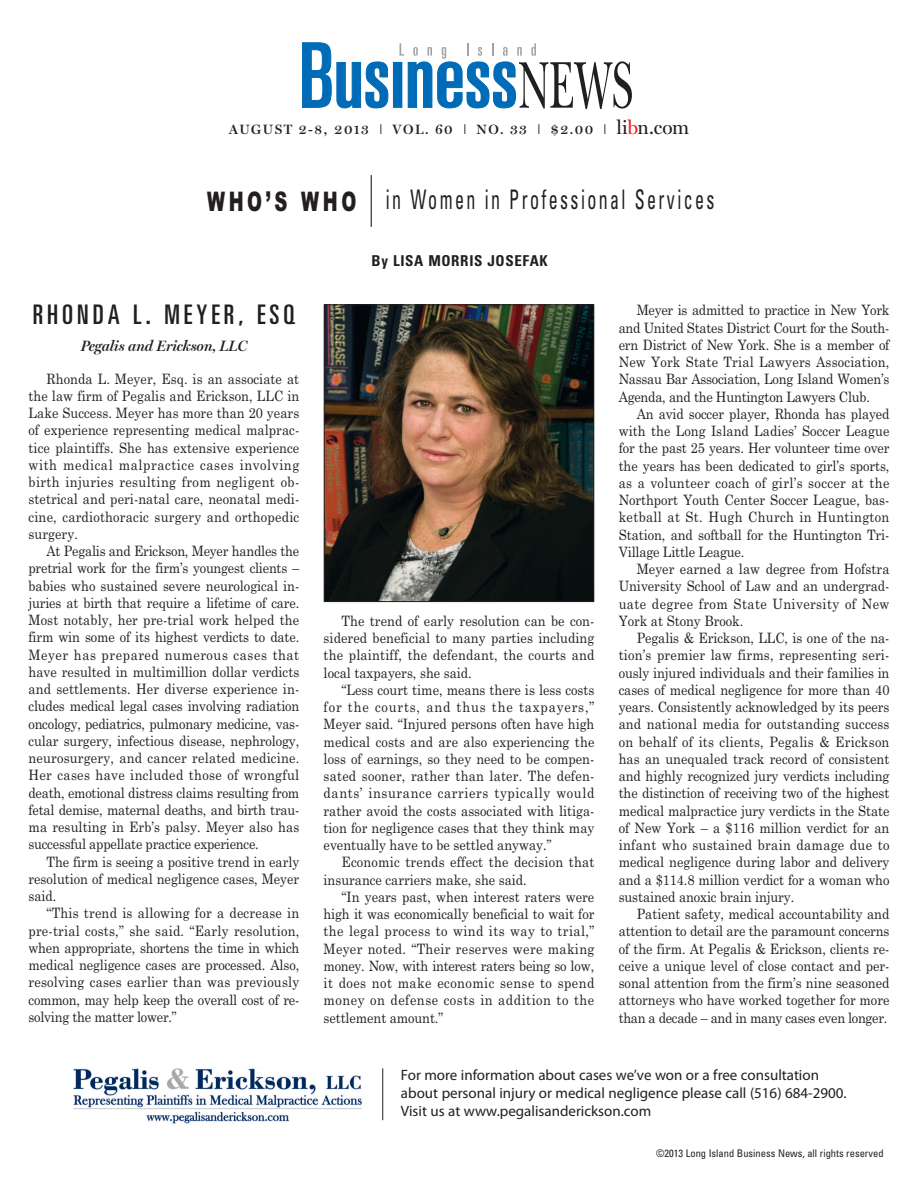
<style>
.page{position:relative;width:918px;height:1188px;background:#fff}
.page>*{position:absolute;margin:0;border:0;box-sizing:border-box;transform-origin:0 0}
.t1{font:condensed 27px "Univers LT Std";letter-spacing:.135em;color:#231f20;scale:.67 1}
.t2{font:ultra-condensed 27px "Univers LT Std";letter-spacing:.15em;color:#231f20}
.t3{font:15px/18px "Myriad Pro";color:#231f20}
.t4{font:italic 600 15px "Miller Display";letter-spacing:-.01em;color:#231f20}
.t5{font:700 condensed 15px "Univers LT Std";letter-spacing:.045em;color:#231f20}
.t6{font:14.25px/17.2px "Century Schoolbook";color:#231f20;text-align:justify;scale:.9 1}
.t7{font:600 13.5px "Miller Display";letter-spacing:.115em;color:#231f20}
.t8{font:condensed 10.5px "Univers LT Std";color:#231f20}
.s1{font-family:"Univers LT Std";font-weight:300;font-stretch:condensed}
.s2{font-weight:400;font-size:19.5px}
.s3{font-weight:400;font-size:19.5px;color:#ee1d23}
.s4{font-family:"Arial";font-weight:900;font-stretch:normal}
</style>
<div class="page">
<svg style="left:302px;top:43px;width:29px;height:65px"></svg>
<svg style="left:337px;top:62px;width:51px;height:46px"></svg>
<div style="left:393px;top:62px;width:9px;height:45px;background:#006bb6"></div>
<svg style="left:400px;top:43px;width:232px;height:66px"></svg>
<img style="left:326px;top:307px;width:266px;height:293px">
<div style="left:324px;top:305px;width:270px;height:297px;border:1px solid #231f20"></div>
<hr style="left:371px;top:175px;width:1px;height:52px;background:#231f20">
<img style="left:73px;top:1068px;width:289px;height:56px">
<hr style="left:382px;top:1068px;width:1px;height:52px;background:#231f20">
<p class="t7" style="left:229px;top:125px;width:462px">AUGUST 2-8, 2013 <span class="s1">I</span> VOL. 60 <span class="s1">I</span> NO. 33 <span class="s1">I</span> $2.00 <span class="s1">I</span> <span class="s2">li</span><span class="s3">b</span><span class="s2">n.com</span></p>
<h1 class="t1" style="left:207px;top:189px;width:759px"><span class="s4">WHO’S WHO</span> in Women in Professional Services</h1>
<h1 class="t2" style="left:33px;top:305px;width:264px">RHONDA L. MEYER, ESQ</h1>
<p class="t4" style="left:81px;top:341px;width:168px">Pegalis and Erickson, LLC</p>
<p class="t6" style="left:29px;top:370px;width:302px;text-indent:18px">Rhonda L. Meyer, Esq. is an associate at the law firm of Pegalis and Erickson, LLC in Lake Success. Meyer has more than 20 years of experience representing medical malprac&shy;tice plaintiffs. She has extensive experience with medical malpractice cases involving birth injuries resulting from negligent ob&shy;stetrical and peri-natal care, neonatal medi&shy;cine, cardiothoracic surgery and orthopedic surgery.</p>
<p class="t6" style="left:29px;top:543px;width:302px;text-indent:18px">At Pegalis and Erickson, Meyer handles the pretrial work for the firm’s youngest clients – babies who sustained severe neurological in&shy;juries at birth that require a lifetime of care.<br>Most notably, her pre-trial work helped the firm win some of its highest verdicts to date.<br>Meyer has prepared numerous cases that have resulted in multimillion dollar verdicts and settlements. Her diverse experience in&shy;cludes medical legal cases involving radiation oncology, pediatrics, pulmonary medicine, vas&shy;cular surgery, infectious disease, nephrology, neurosurgery, and cancer related medicine.<br>Her cases have included those of wrongful death, emotional distress claims resulting from fetal demise, maternal deaths, and birth trau&shy;ma resulting in Erb’s palsy. Meyer also has successful appellate practice experience.</p>
<p class="t6" style="left:29px;top:853px;width:302px;text-indent:18px">The firm is seeing a positive trend in early resolution of medical negligence cases, Meyer said.</p>
<p class="t6" style="left:29px;top:905px;width:302px;text-indent:18px">“This trend is allowing for a decrease in pre-trial costs,” she said. “Early resolution, when appropriate, shortens the time in which medical negligence cases are processed. Also, resolving cases earlier than was previously common, may help keep the overall cost of re&shy;solving the matter lower.”</p>
<p class="t5" style="left:372px;top:255px;width:178px">By LISA MORRIS JOSEFAK</p>
<p class="t6" style="left:324px;top:612px;width:302px;text-indent:18px">The trend of early resolution can be con&shy;sidered beneficial to many parties including the plaintiff, the defendant, the courts and local taxpayers, she said.</p>
<p class="t6" style="left:324px;top:681px;width:302px;text-indent:18px">“Less court time, means there is less costs for the courts, and thus the taxpayers,” Meyer said. “Injured persons often have high medical costs and are also experiencing the loss of earnings, so they need to be compen&shy;sated sooner, rather than later. The defen&shy;dants’ insurance carriers typically would rather avoid the costs associated with litiga&shy;tion for negligence cases that they think may eventually have to be settled anyway.”</p>
<p class="t6" style="left:324px;top:854px;width:302px;text-indent:18px">Economic trends effect the decision that insurance carriers make, she said.</p>
<p class="t6" style="left:324px;top:888px;width:302px;text-indent:18px">“In years past, when interest raters were high it was economically beneficial to wait for the legal process to wind its way to trial,” Meyer noted. “Their reserves were making money. Now, with interest raters being so low, it does not make economic sense to spend money on defense costs in addition to the settlement amount.”</p>
<p class="t6" style="left:619px;top:302px;width:302px;text-indent:18px">Meyer is admitted to practice in New York and United States District Court for the South&shy;ern District of New York. She is a member of New York State Trial Lawyers Association, Nassau Bar Association, Long Island Women’s Agenda, and the Huntington Lawyers Club.</p>
<p class="t6" style="left:619px;top:405px;width:302px;text-indent:18px">An avid soccer player, Rhonda has played with the Long Island Ladies’ Soccer League for the past 25 years. Her volunteer time over the years has been dedicated to girl’s sports, as a volunteer coach of girl’s soccer at the Northport Youth Center Soccer League, bas&shy;ketball at St. Hugh Church in Huntington Station, and softball for the Huntington Tri-Village Little League.</p>
<p class="t6" style="left:619px;top:561px;width:302px;text-indent:18px">Meyer earned a law degree from Hofstra University School of Law and an undergrad&shy;uate degree from State University of New York at Stony Brook.</p>
<p class="t6" style="left:619px;top:630px;width:302px;text-indent:18px">Pegalis &amp; Erickson, LLC, is one of the na&shy;tion’s premier law firms, representing seri&shy;ously injured individuals and their families in cases of medical negligence for more than 40 years. Consistently acknowledged by its peers and national media for outstanding success on behalf of its clients, Pegalis &amp; Erickson has an unequaled track record of consistent and highly recognized jury verdicts including the distinction of receiving two of the highest medical malpractice jury verdicts in the State of New York – a $116 million verdict for an infant who sustained brain damage due to medical negligence during labor and delivery and a $114.8 million verdict for a woman who sustained anoxic brain injury.</p>
<p class="t6" style="left:619px;top:906px;width:302px;text-indent:18px">Patient safety, medical accountability and attention to detail are the paramount concerns of the firm. At Pegalis &amp; Erickson, clients re&shy;ceive a unique level of close contact and per&shy;sonal attention from the firm’s nine seasoned attorneys who have worked together for more than a decade – and in many cases even longer.</p>
<p class="t3" style="left:401px;top:1068px;width:447px">For more information about cases we’ve won or a free consultation about personal injury or medical negligence please call (516) 684-2900.<br>Visit us at www.pegalisanderickson.com</p>
<p class="t8" style="left:656px;top:1149px;width:229px">©2013 Long Island Business News, all rights reserved</p>
</div>
